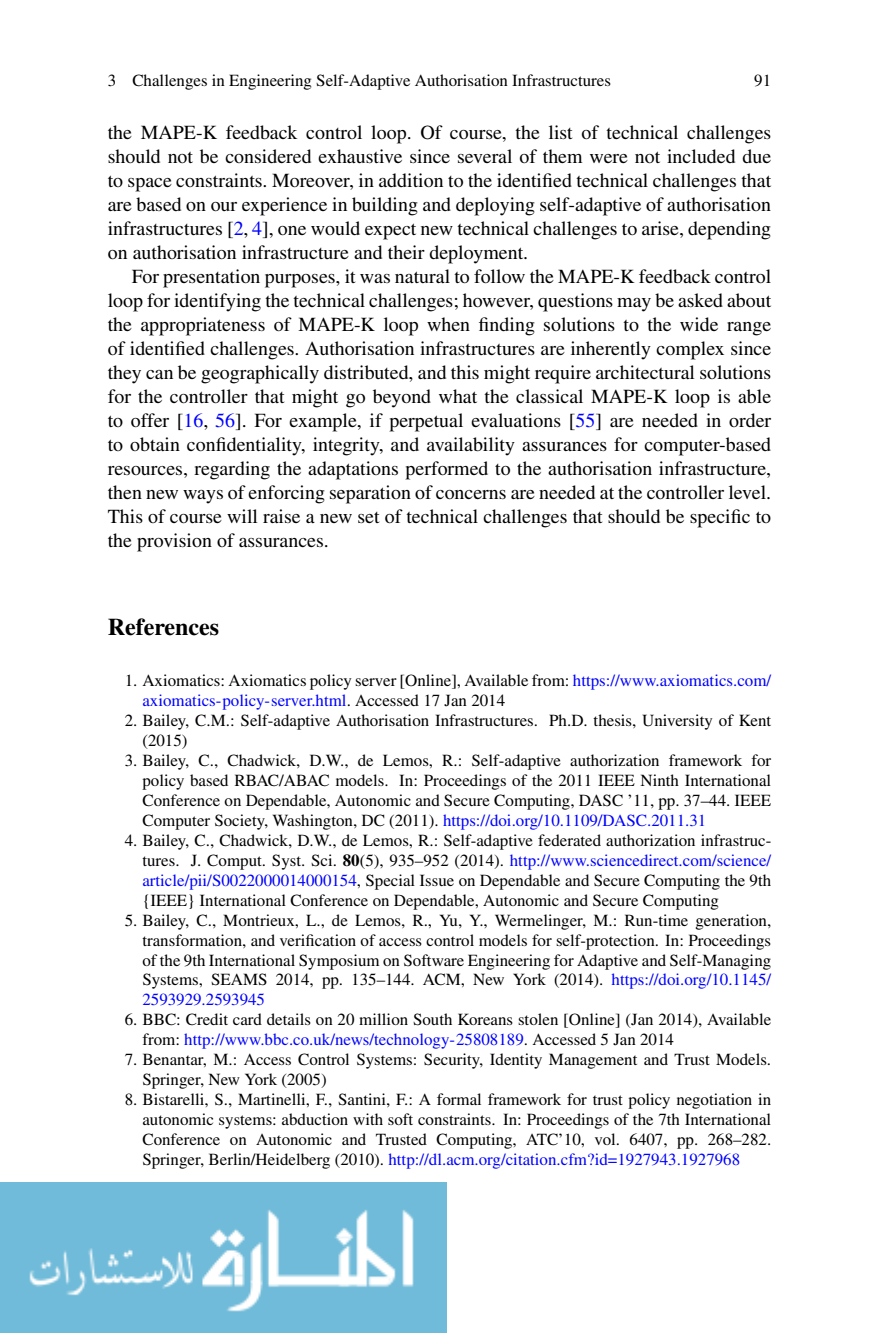
<style>
.page{position:relative;width:879px;height:1333px;background:#fff}
.page>*{position:absolute;margin:0;border:0;box-sizing:border-box;transform-origin:0 0}
.t1{font:700 24px "Yrtfjr Tmrtjf Times";color:#000}
.t2{font:20px/24px "Jjyqrl Qsmhgr Times";color:#000;text-align:justify}
.t3{font:17px/20px "Jjyqrl Qsmhgr Times";color:#000}
.s1{color:#00f}
.s2{font-family:"Yrtfjr Tmrtjf Times";font-weight:700}
</style>
<div class="page">
<img style="left:0;top:1182px;width:446px;height:150px">
<p class="t3" style="left:108px;top:72px;width:505px">3 Challenges in Engineering Self-Adaptive Authorisation Infrastructures</p>
<p class="t3" style="left:754px;top:72px;width:18px">91</p>
<p class="t2" style="left:108px;top:122px;width:665px">the MAPE-K feedback control loop. Of course, the list of technical challenges should not be considered exhaustive since several of them were not included due to space constraints. Moreover, in addition to the identified technical challenges that are based on our experience in building and deploying self-adaptive of authorisation infrastructures [<span class="s1">2</span>, <span class="s1">4</span>], one would expect new technical challenges to arise, depending on authorisation infrastructure and their deployment.</p>
<p class="t2" style="left:108px;top:266px;width:665px;text-indent:24px">For presentation purposes, it was natural to follow the MAPE-K feedback control loop for identifying the technical challenges; however, questions may be asked about the appropriateness of MAPE-K loop when finding solutions to the wide range of identified challenges. Authorisation infrastructures are inherently complex since they can be geographically distributed, and this might require architectural solutions for the controller that might go beyond what the classical MAPE-K loop is able to offer [<span class="s1">16</span>, <span class="s1">56</span>]. For example, if perpetual evaluations [<span class="s1">55</span>] are needed in order to obtain confidentiality, integrity, and availability assurances for computer-based resources, regarding the adaptations performed to the authorisation infrastructure, then new ways of enforcing separation of concerns are needed at the controller level.<br>This of course will raise a new set of technical challenges that should be specific to the provision of assurances.</p>
<h1 class="t1" style="left:108px;top:617px;width:113px">References</h1>
<p class="t3" style="left:142px;top:672px;width:630px;text-indent:-18px">1. Axiomatics: Axiomatics policy server [Online], Available from: <span class="s1">https://www.axiomatics.com/ axiomatics-policy-server.html</span>. Accessed 17 Jan 2014</p>
<p class="t3" style="left:142px;top:712px;width:630px;text-indent:-18px">2. Bailey, C.M.: Self-adaptive Authorisation Infrastructures. Ph.D. thesis, University of Kent (2015)</p>
<p class="t3" style="left:142px;top:752px;width:630px;text-align:justify;text-indent:-18px">3. Bailey, C., Chadwick, D.W., de Lemos, R.: Self-adaptive authorization framework for policy based RBAC/ABAC models. In: Proceedings of the 2011 IEEE Ninth International Conference on Dependable, Autonomic and Secure Computing, DASC ’11, pp. 37–44. IEEE Computer Society, Washington, DC (2011). <span class="s1">https://doi.org/10.1109/DASC.2011.31</span></p>
<p class="t3" style="left:142px;top:831px;width:630px;text-align:justify;text-indent:-18px">4. Bailey, C., Chadwick, D.W., de Lemos, R.: Self-adaptive federated authorization infrastruc&shy;tures. J. Comput. Syst. Sci. <span class="s2">80</span>(5), 935–952 (2014). <span class="s1">http://www.sciencedirect.com/science/ article/pii/S0022000014000154</span>, Special Issue on Dependable and Secure Computing the 9th {IEEE} International Conference on Dependable, Autonomic and Secure Computing</p>
<p class="t3" style="left:142px;top:911px;width:630px;text-align:justify;text-indent:-18px">5. Bailey, C., Montrieux, L., de Lemos, R., Yu, Y., Wermelinger, M.: Run-time generation, transformation, and verification of access control models for self-protection. In: Proceedings of the 9th International Symposium on Software Engineering for Adaptive and Self-Managing Systems, SEAMS 2014, pp. 135–144. ACM, New York (2014). <span class="s1">https://doi.org/10.1145/ 2593929.2593945</span></p>
<p class="t3" style="left:142px;top:1011px;width:630px;text-indent:-18px">6. BBC: Credit card details on 20 million South Koreans stolen [Online] (Jan 2014), Available from: <span class="s1">http://www.bbc.co.uk/news/technology-25808189</span>. Accessed 5 Jan 2014</p>
<p class="t3" style="left:142px;top:1051px;width:630px;text-indent:-18px">7. Benantar, M.: Access Control Systems: Security, Identity Management and Trust Models.<br>Springer, New York (2005)</p>
<p class="t3" style="left:142px;top:1090px;width:630px;text-align:justify;text-indent:-18px">8. Bistarelli, S., Martinelli, F., Santini, F.: A formal framework for trust policy negotiation in autonomic systems: abduction with soft constraints. In: Proceedings of the 7th International Conference on Autonomic and Trusted Computing, ATC’10, vol. 6407, pp. 268–282.<br>Springer, Berlin/Heidelberg (2010). <span class="s1">http://dl.acm.org/citation.cfm?id=1927943.1927968</span></p>
</div>
